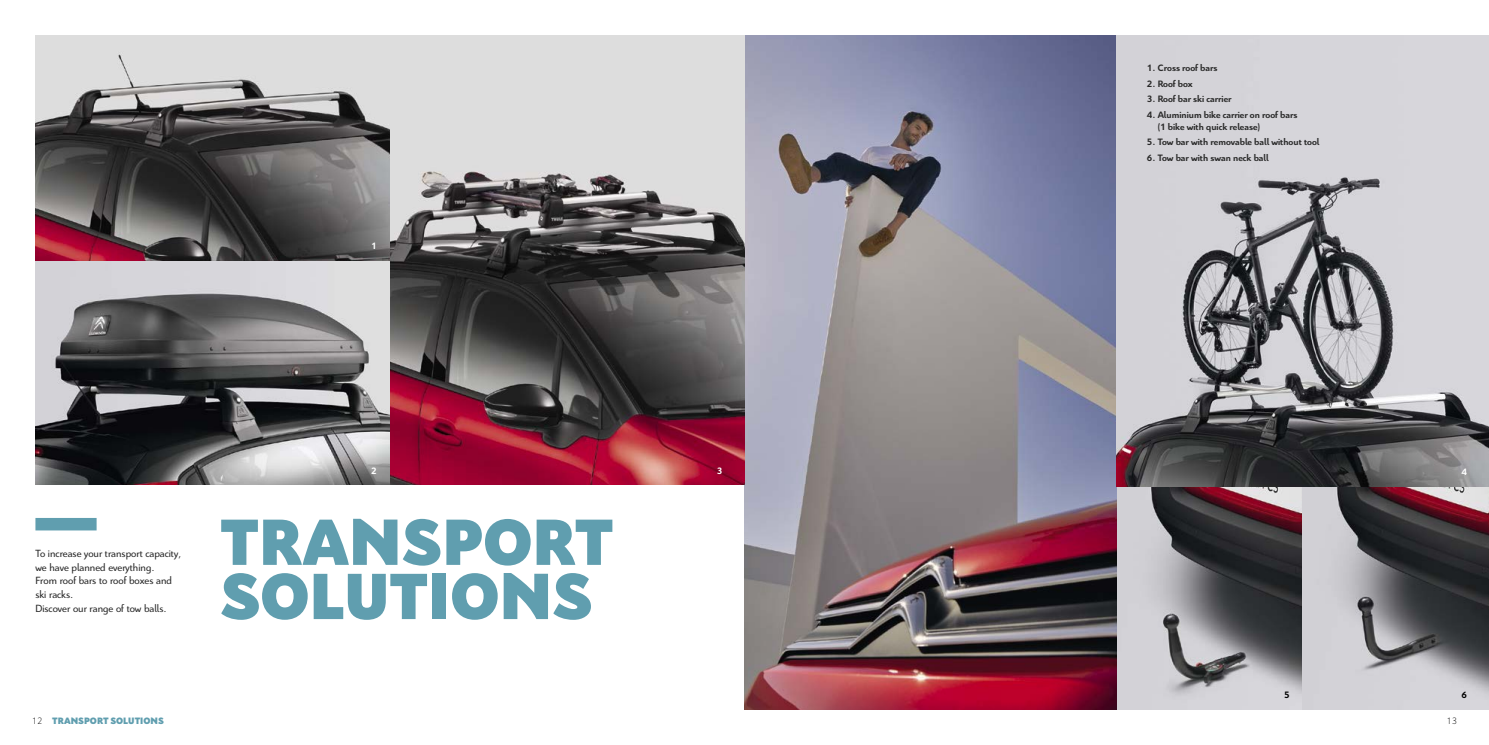
<style>
.page{position:relative;width:1489px;height:745px;background:#fff}
.page>*{position:absolute;margin:0;border:0;box-sizing:border-box;transform-origin:0 0}
.t1{font:900 70.38px/54.1px "Citroen";letter-spacing:-.005em;color:#609eaf}
.t2{font:11.25px/13.8px "Citroen";color:#292929}
.t3{font:700 10px/12px "Citroen";color:#292929}
.t4{font:900 10px "Citroen";color:#609eaf}
.t5{font:700 10px "Citroen";color:#fff}
.t6{font:300 10px "Citroen";color:#000}
.t7{font:700 10px "Citroen";color:#000}
.s1{font-weight:300;color:#000}
</style>
<div class="page">
<img style="left:744px;top:35px;width:558px;height:674px">
<svg style="left:1302px;top:485px;width:186px;height:224px"></svg>
<div style="left:35px;top:517px;width:62px;height:13px;background:#609eaf"></div>
<img style="left:390px;top:35px;width:354px;height:449px">
<svg style="left:35px;top:260px;width:355px;height:224px"></svg>
<svg style="left:35px;top:35px;width:355px;height:225px"></svg>
<svg style="left:1116px;top:35px;width:372px;height:450px;fill:#d4d3d8"></svg>
<p class="t5" style="left:371px;top:239px;width:7px">1</p>
<p class="t2" style="left:35px;top:545px;width:148px">To increase your transport capacity, we have planned everything.<br>From roof bars to roof boxes and ski racks.<br>Discover our range of tow balls.</p>
<p class="t5" style="left:371px;top:463px;width:7px">2</p>
<p class="t5" style="left:717px;top:463px;width:7px">3</p>
<h1 class="t1" style="left:220px;top:511px;width:395px">TRANSPORT<br>SOLUTIONS</h1>
<p class="t3" style="left:1146px;top:61px;width:72px">1. Cross roof bars</p>
<p class="t3" style="left:1146px;top:77px;width:47px">2. Roof box</p>
<p class="t3" style="left:1146px;top:92px;width:86px">3. Roof bar ski carrier</p>
<p class="t3" style="left:1157px;top:108px;width:141px;text-indent:-11px">4. Aluminium bike carrier on roof bars (1 bike with quick release)</p>
<p class="t3" style="left:1146px;top:135px;width:174px">5. Tow bar with removable ball without tool</p>
<p class="t3" style="left:1146px;top:151px;width:123px">6. Tow bar with swan neck ball</p>
<p class="t5" style="left:1461px;top:464px;width:7px">4</p>
<p class="t7" style="left:1283px;top:687px;width:7px">5</p>
<p class="t7" style="left:1461px;top:687px;width:7px">6</p>
<p class="t4" style="left:32px;top:713px;width:133px"><span class="s1">12</span> TRANSPORT SOLUTIONS</p>
<p class="t6" style="left:1446px;top:713px;width:12px">13</p>
</div>
